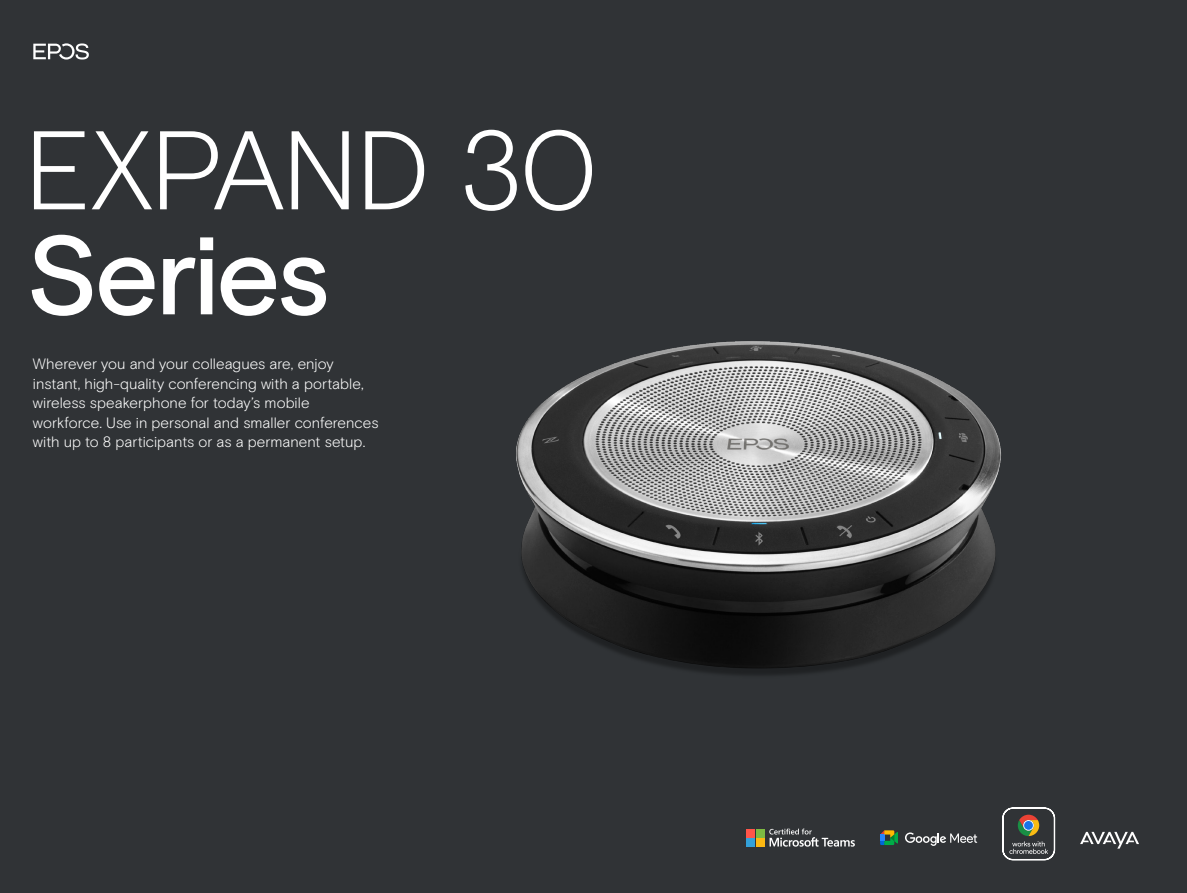
<style>
.page{position:relative;width:1187px;height:893px;background:#fff}
.page>*{position:absolute;margin:0;border:0;box-sizing:border-box;transform-origin:0 0}
.EPOS_headline_32_regular{font:300 111.45px "EPOS Basis";letter-spacing:-.025em;color:#fff}
.EPOS_headline_32_regular-2{font:500 111.45px "EPOS Basis";letter-spacing:-.03em;color:#fff}
.EPOS_bodytext{font:300 15px/19.5px "EPOS Basis";color:#fff}
</style>
<div class="page">
<div style="left:0;top:0;width:1186px;height:893px;background:#303336"></div>
<svg style="left:33px;top:43px;width:56px;height:17px"></svg>
<div style="left:746px;top:829px;width:9px;height:8px;background:#ff5549"></div>
<div style="left:756px;top:829px;width:8px;height:8px;background:#7dba42"></div>
<div style="left:746px;top:838px;width:9px;height:8px;background:#33a1d9"></div>
<div style="left:756px;top:838px;width:8px;height:8px;background:#fcb812"></div>
<svg style="left:769px;top:828px;width:85px;height:19px"></svg>
<img style="left:516px;top:341px;width:485px;height:334px">
<svg style="left:1002px;top:808px;width:52px;height:52px"></svg>
<svg style="left:1080px;top:832px;width:58px;height:17px"></svg>
<svg style="left:905px;top:832px;width:72px;height:14px"></svg>
<svg style="left:880px;top:830px;width:17px;height:15px"></svg>
<p class="EPOS_headline_32_regular" style="left:24px;top:105px;width:575px">EXPAND 30</p>
<p class="EPOS_headline_32_regular-2" style="left:26px;top:210px;width:305px">Series</p>
<p class="EPOS_bodytext" style="left:33px;top:354px;width:347px">Wherever you and your colleagues are, enjoy instant, high-quality conferencing with a portable, wireless speakerphone for today’s mobile workforce. Use in personal and smaller conferences with up to 8 participants or as a permanent setup.</p>
</div>
